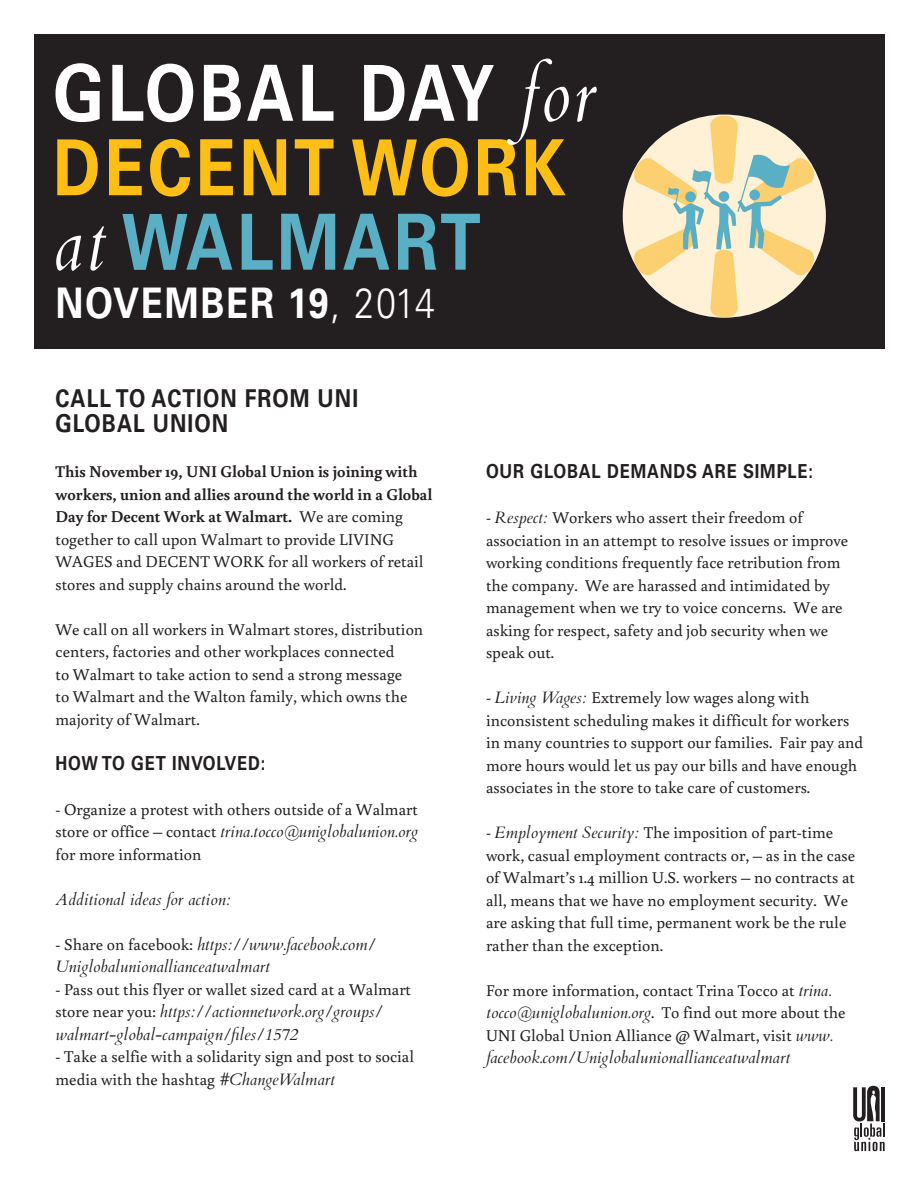
<style>
.page{position:relative;width:918px;height:1188px;background:#fff}
.page>*{position:absolute;margin:0;border:0;box-sizing:border-box;transform-origin:0 0}
.t1{font:700 42.15px "Univers LT Std";letter-spacing:.05em;color:#fff;scale:.85 1}
.t2{font:700 24.6px/25.5px "Univers LT Std";letter-spacing:.05em;color:#231f20;scale:.85 1}
.t3{font:700 19.35px "Univers LT Std";letter-spacing:.05em;color:#231f20;scale:.85 1}
.t4{font:16.5px/22.5px "Buenard";color:#231f20}
.t5{font:italic 16.5px/22.5px "Cardo";color:#231f20}
.s1{font-weight:300}
.s2{font-weight:700}
.s3{font-family:"Cardo";font-style:italic}
.s4{font-family:"Buenard";font-style:normal}
</style>
<div class="page">
<div style="left:34px;top:34px;width:851px;height:316px;background:#231f20"></div>
<svg style="left:122px;top:214px;width:358px;height:56px"></svg>
<svg style="left:56px;top:226px;width:50px;height:45px"></svg>
<svg style="left:57px;top:145px;width:509px;height:52px"></svg>
<svg style="left:55px;top:59px;width:542px;height:86px"></svg>
<div style="left:623px;top:115px;width:203px;height:203px;background:#fef1d6;border-radius:50%"></div>
<svg style="left:633px;top:116px;width:182px;height:202px"></svg>
<svg style="left:749px;top:189px;width:11px;height:12px"></svg>
<svg style="left:853px;top:1086px;width:32px;height:65px"></svg>
<p class="t1" style="left:56px;top:278px;width:448px">NOVEMBER 19<span class="s1">, 2014</span></p>
<p class="t2" style="left:56px;top:385px;width:358px">CALL TO ACTION FROM UNI<br>GLOBAL UNION</p>
<p class="t4" style="left:56px;top:460px;width:378px"><span class="s2">This November 19, UNI Global Union is joining with workers, union and allies around the world in a Global Day for Decent Work at Walmart.</span> We are coming together to call upon Walmart to provide LIVING WAGES and DECENT WORK for all workers of retail stores and supply chains around the world.</p>
<p class="t4" style="left:56px;top:617px;width:369px">We call on all workers in Walmart stores, distribution centers, factories and other workplaces connected<br>to Walmart to take action to send a strong message<br>to Walmart and the Walton family, which owns the majority of Walmart.</p>
<p class="t3" style="left:56px;top:752px;width:248px">HOW TO GET INVOLVED:</p>
<p class="t4" style="left:56px;top:797px;width:364px;text-align:justify">- Organize a protest with others outside of a Walmart store or office – contact <span class="s3">trina.tocco@uniglobalunion.org </span>for more information</p>
<p class="t5" style="left:56px;top:888px;width:177px">Additional ideas for action:</p>
<p class="t5" style="left:56px;top:933px;width:322px"><span class="s4">- Share on facebook:</span> https://www.facebook.com/<br>Uniglobalunionallianceatwalmart</p>
<p class="t5" style="left:56px;top:978px;width:357px"><span class="s4">- Pass out this flyer or wallet sized card at a Walmart store near you:</span> https://actionnetwork.org/groups/ walmart-global-campaign/files/1572</p>
<p class="t4" style="left:56px;top:1045px;width:360px">- Take a selfie with a solidarity sign and post to social media with the hashtag <span class="s3">#ChangeWalmart</span></p>
<p class="t3" style="left:486px;top:460px;width:386px">OUR GLOBAL DEMANDS ARE SIMPLE:</p>
<p class="t4" style="left:486px;top:506px;width:364px">- <span class="s3">Respect:</span> Workers who assert their freedom of association in an attempt to resolve issues or improve working conditions frequently face retribution from the company. We are harassed and intimidated by management when we try to voice concerns. We are asking for respect, safety and job security when we speak out.</p>
<p class="t4" style="left:486px;top:686px;width:379px">- <span class="s3">Living Wages:</span> Extremely low wages along with inconsistent scheduling makes it difficult for workers in many countries to support our families. Fair pay and more hours would let us pay our bills and have enough associates in the store to take care of customers.</p>
<p class="t4" style="left:486px;top:821px;width:371px">- <span class="s3">Employment Security:</span> The imposition of part-time work, casual employment contracts or, – as in the case of Walmart’s 1.4 million U.S. workers – no contracts at all, means that we have no employment security. We are asking that full time, permanent work be the rule rather than the exception.</p>
<p class="t4" style="left:486px;top:979px;width:361px">For more information, contact Trina Tocco at <span class="s3">trina. tocco@uniglobalunion.org</span>. To find out more about the UNI Global Union Alliance @ Walmart, visit <span class="s3">www. facebook.com/Uniglobalunionallianceatwalmart</span></p>
</div>
